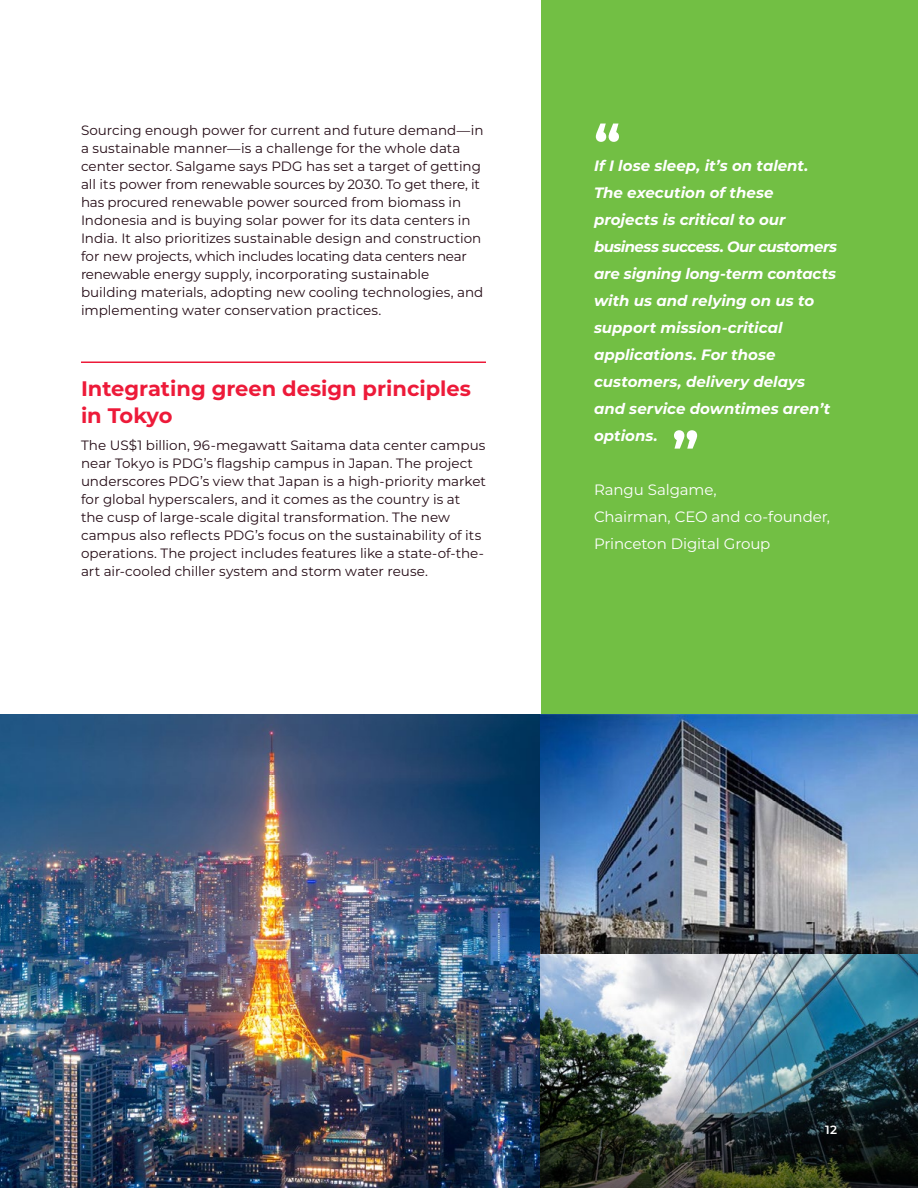
<style>
.page{position:relative;width:918px;height:1188px;background:#fff}
.page>*{position:absolute;margin:0;border:0;box-sizing:border-box;transform-origin:0 0}
.t1{font:700 54px "Montserrat";color:#fff}
.t2{font:700 21px/27px "Montserrat";color:#ed1a39}
.t3{font:italic 700 15px/27px "Montserrat";color:#fff}
.t4{font:15px/27px "Montserrat";letter-spacing:-.01em;color:#fff}
.t5{font:13.5px/18px "Montserrat";color:#240b15}
.t6{font:600 12px "Montserrat";color:#fff}
</style>
<div class="page">
<div style="left:541px;top:0;width:377px;height:774px;background:#72bf44"></div>
<img style="left:0;top:714px;width:540px;height:474px">
<img style="left:540px;top:714px;width:378px;height:240px">
<img style="left:540px;top:954px;width:378px;height:120px">
<img style="left:540px;top:1074px;width:378px;height:114px">
<hr style="left:81px;top:362px;width:405px;height:1px;background:#ed1a39">
<p class="t5" style="left:81px;top:121px;width:404px">Sourcing enough power for current and future demand—in a sustainable manner—is a challenge for the whole data center sector. Salgame says PDG has set a target of getting all its power from renewable sources by 2030. To get there, it has procured renewable power sourced from biomass in Indonesia and is buying solar power for its data centers in India. It also prioritizes sustainable design and construction for new projects, which includes locating data centers near renewable energy supply, incorporating sustainable building materials, adopting new cooling technologies, and implementing water conservation practices.</p>
<h2 class="t2" style="left:81px;top:374px;width:392px">Integrating green design principles in Tokyo</h2>
<p class="t5" style="left:81px;top:436px;width:406px">The US$1 billion, 96-megawatt Saitama data center campus near Tokyo is PDG’s flagship campus in Japan. The project underscores PDG’s view that Japan is a high-priority market for global hyperscalers, and it comes as the country is at the cusp of large-scale digital transformation. The new campus also reflects PDG’s focus on the sustainability of its operations. The project includes features like a state-of-the&shy;art air-cooled chiller system and storm water reuse.</p>
<h1 class="t1" style="left:594px;top:105px;width:28px">“</h1>
<p class="t3" style="left:594px;top:151px;width:244px">If I lose sleep, it’s on talent.<br>The execution of these projects is critical to our business success. Our customers are signing long-term contacts with us and relying on us to support mission-critical applications. For those customers, delivery delays and service downtimes aren’t options.</p>
<p class="t4" style="left:594px;top:476px;width:238px">Rangu Salgame,<br>Chairman, CEO and co-founder,<br>Princeton Digital Group</p>
<h1 class="t1" style="left:672px;top:413px;width:28px">”</h1>
<p class="t6" style="left:825px;top:1121px;width:13px">12</p>
</div>
